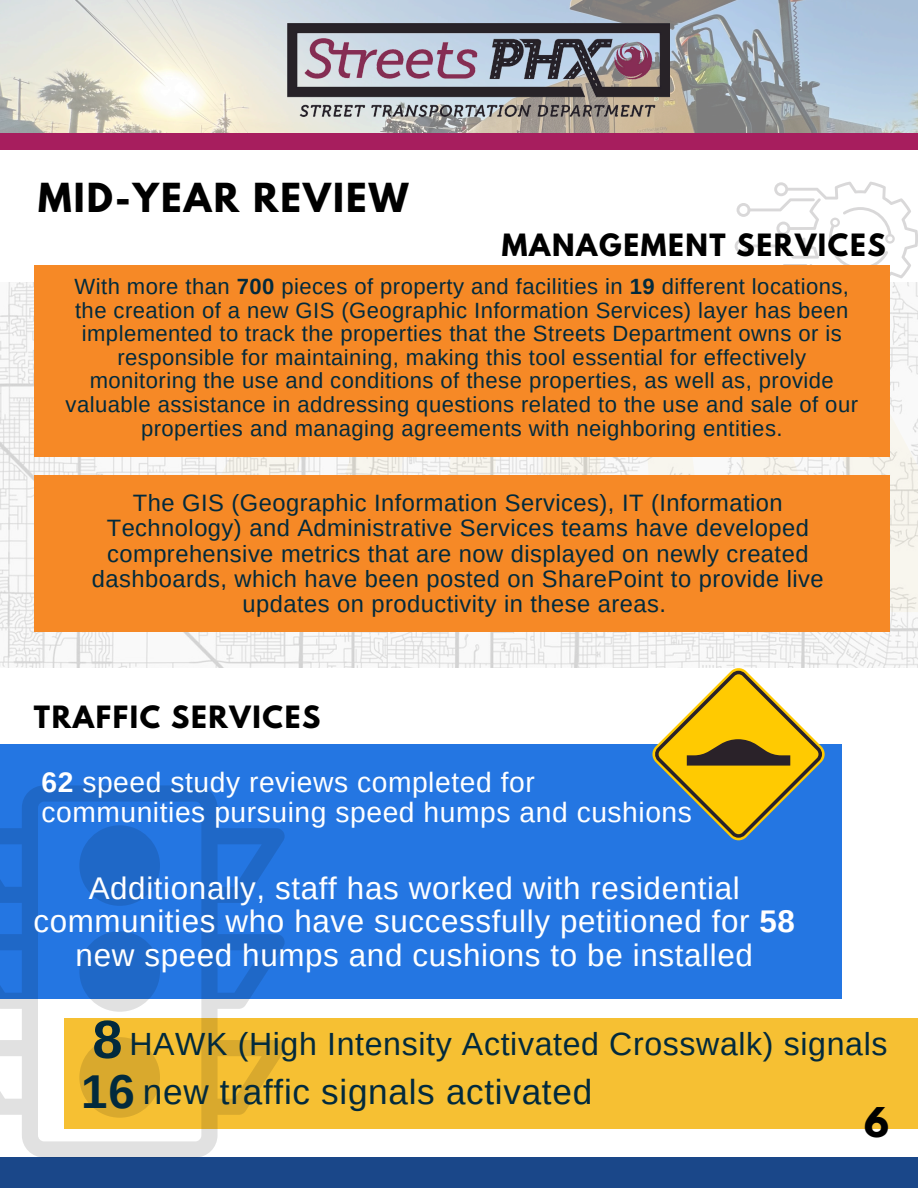
<style>
.page{position:relative;width:918px;height:1188px;background:#fff}
.page>*{position:absolute;margin:0;border:0;box-sizing:border-box;transform-origin:0 0}
.t1{font:700 54px "Arimo";color:#022a3d}
.t2{font:700 47.55px "Arimo";color:#022a3d}
.t3{font:700 36.3px "League Spartan";color:#000}
.t4{font:700 35.4px "League Spartan";letter-spacing:.06em;color:#000}
.t5{font:35.1px "Arimo";letter-spacing:.02em;color:#022a3d}
.t6{font:32.1px "Arimo";letter-spacing:.02em;color:#022a3d}
.t7{font:31.35px/33.8px "Arimo";letter-spacing:.02em;color:#fff;text-align:center}
.t8{font:28.2px/30.3px "Arimo";letter-spacing:.02em;color:#fff}
.t9{font:700 27.15px "League Spartan";letter-spacing:.06em;color:#000}
.t10{font:23.7px/25px "Arimo";letter-spacing:.02em;color:#022a3d;text-align:center}
.t11{font:22.05px/23.7px "Arimo";letter-spacing:.02em;color:#022a3d;text-align:center}
.s1{font-weight:700}
</style>
<div class="page">
<img style="left:0;top:0;width:918px;height:134px">
<div style="left:0;top:744px;width:841px;height:255px;background:#2476e2"></div>
<div style="left:0;top:1157px;width:918px;height:31px;background:#1a4789"></div>
<img style="left:288px;top:23px;width:381px;height:94px">
<svg style="left:734px;top:182px;width:184px;height:100px"></svg>
<div style="left:0;top:134px;width:918px;height:16px;background:#a71e5e"></div>
<img style="left:0;top:282px;width:918px;height:385px">
<div style="left:34px;top:476px;width:855px;height:156px;background:#f68926"></div>
<div style="left:34px;top:265px;width:855px;height:191px;background:#f68926"></div>
<svg style="left:652px;top:667px;width:173px;height:174px"></svg>
<div style="left:64px;top:1018px;width:854px;height:111px;background:#f6c033"></div>
<svg style="left:0;top:785px;width:285px;height:372px"></svg>
<h1 class="t4" style="left:38px;top:180px;width:372px">MID-YEAR REVIEW</h1>
<h4 class="t9" style="left:502px;top:231px;width:386px">MANAGEMENT SERVICES</h4>
<p class="t11" style="left:66px;top:274px;width:794px">With more than <span class="s1">700</span> pieces of property and facilities in <span class="s1">19</span> different locations, the creation of a new GIS (Geographic Information Services) layer has been implemented to track the properties that the Streets Department owns or is responsible for maintaining, making this tool essential for effectively monitoring the use and conditions of these properties, as well as, provide valuable assistance in addressing questions related to the use and sale of our properties and managing agreements with neighboring entities.</p>
<p class="t10" style="left:92px;top:491px;width:733px">The GIS (Geographic Information Services), IT (Information Technology) and Administrative Services teams have developed comprehensive metrics that are now displayed on newly created dashboards, which have been posted on SharePoint to provide live updates on productivity in these areas.</p>
<p class="t9" style="left:34px;top:704px;width:288px">TRAFFIC SERVICES</p>
<p class="t8" style="left:41px;top:767px;width:652px"><span class="s1">62</span> speed study reviews completed for communities pursuing speed humps and cushions</p>
<p class="t7" style="left:33px;top:871px;width:763px">Additionally, staff has worked with residential communities who have successfully petitioned for <span class="s1">58 </span>new speed humps and cushions to be installed</p>
<h5 class="t1" style="left:92px;top:1009px;width:32px">8</h5>
<h3 class="t2" style="left:81px;top:1065px;width:55px">16</h3>
<p class="t6" style="left:129px;top:1026px;width:760px">HAWK (High Intensity Activated Crosswalk) signals</p>
<h4 class="t5" style="left:143px;top:1072px;width:451px">new traffic signals activated</h4>
<p class="t3" style="left:864px;top:1105px;width:27px">6</p>
</div>
